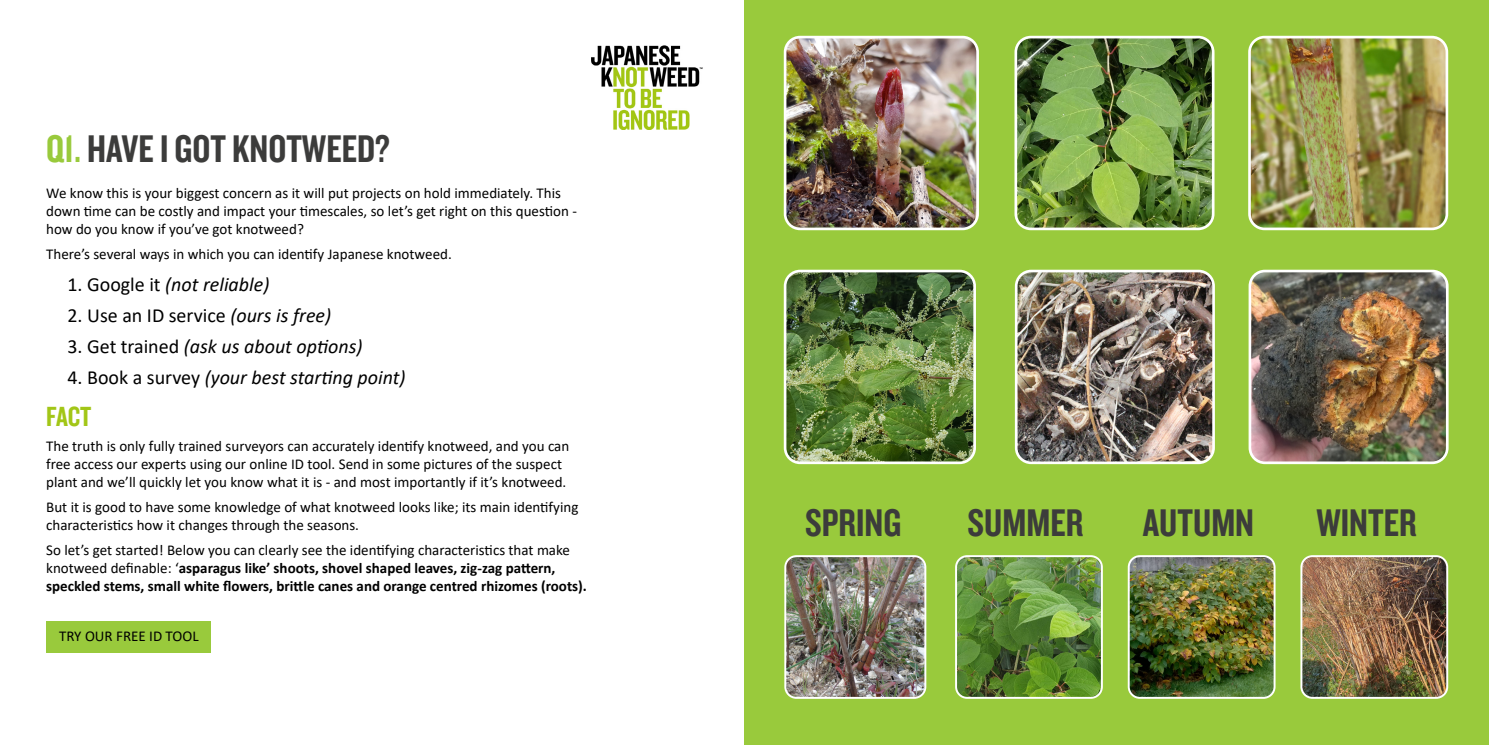
<style>
.page{position:relative;width:1489px;height:745px;background:#fff}
.page>*{position:absolute;margin:0;border:0;box-sizing:border-box;transform-origin:0 0}
.t1{font:40px "Knockout HTF49 Liteweight";color:#3c3c3b}
.t2{font:28.75px "Knockout HTF49 Liteweight";color:#a2c617}
.t3{font:italic 20px "Calibri";color:#000}
.t4{font:20px "Calibri";color:#000}
.t5{font:15px/18px "Calibri";color:#000}
.t6{font:700 15px/18px "Calibri";color:#000}
.s1{color:#99ca3c}
.s2{font-style:normal}
.s3{font-style:italic}
.s4{font-weight:400}
</style>
<div class="page">
<img style="left:591px;top:45px;width:112px;height:84px">
<div style="left:744px;top:0;width:744px;height:744px;background:#99ca3c"></div>
<img style="left:1252px;top:273px;width:194px;height:189px">
<div style="left:1248px;top:269px;width:200px;height:195px;border:3px solid #fff;border-radius:15px"></div>
<img style="left:1018px;top:273px;width:195px;height:189px">
<div style="left:1014px;top:269px;width:200px;height:195px;border:3px solid #fff;border-radius:15px"></div>
<img style="left:1252px;top:37px;width:194px;height:192px">
<div style="left:1248px;top:36px;width:199px;height:194px;border:3px solid #fff;border-radius:15px"></div>
<img style="left:1018px;top:38px;width:195px;height:190px">
<div style="left:1014px;top:36px;width:200px;height:194px;border:3px solid #fff;border-radius:15px"></div>
<img style="left:787px;top:37px;width:190px;height:192px">
<div style="left:783px;top:36px;width:195px;height:194px;border:3px solid #fff;border-radius:15px"></div>
<img style="left:787px;top:273px;width:187px;height:189px">
<div style="left:783px;top:269px;width:192px;height:195px;border:3px solid #fff;border-radius:15px"></div>
<div style="left:46px;top:620px;width:164px;height:32px;background:#99ca3c"></div>
<img style="left:1130px;top:555px;width:144px;height:142px">
<div style="left:1127px;top:555px;width:148px;height:143px;border:2px solid #fff;border-radius:11px"></div>
<img style="left:956px;top:555px;width:145px;height:142px">
<div style="left:955px;top:555px;width:147px;height:143px;border:2px solid #fff;border-radius:11px"></div>
<img style="left:785px;top:555px;width:140px;height:142px">
<div style="left:784px;top:555px;width:142px;height:143px;border:2px solid #fff;border-radius:11px"></div>
<img style="left:1301px;top:555px;width:145px;height:142px">
<div style="left:1300px;top:555px;width:147px;height:143px;border:2px solid #fff;border-radius:11px"></div>
<h1 class="t1" style="left:46px;top:128px;width:345px"><span class="s1">Q1.</span> HAVE I GOT KNOTWEED?</h1>
<p class="t5" style="left:46px;top:184px;width:532px">We know this is your biggest concern as it will put projects on hold immediately. This down time can be costly and impact your timescales, so let’s get right on this question - how do you know if you’ve got knotweed?</p>
<p class="t5" style="left:46px;top:245px;width:407px">There’s several ways in which you can identify Japanese knotweed.</p>
<h3 class="t3" style="left:67px;top:270px;width:203px"><span class="s2">1. Google it</span> (not reliable)</h3>
<h3 class="t4" style="left:67px;top:301px;width:265px">2. Use an ID service <span class="s3">(ours is free)</span></h3>
<h3 class="t3" style="left:67px;top:332px;width:296px"><span class="s2">3. Get trained</span> (ask us about options)</h3>
<h3 class="t3" style="left:67px;top:363px;width:340px"><span class="s2">4. Book a survey</span> (your best starting point)</h3>
<h2 class="t2" style="left:46px;top:401px;width:47px">FACT</h2>
<p class="t5" style="left:46px;top:436px;width:524px">The truth is only fully trained surveyors can accurately identify knotweed, and you can free access our experts using our online ID tool. Send in some pictures of the suspect plant and we’ll quickly let you know what it is - and most importantly if it’s knotweed.</p>
<p class="t5" style="left:46px;top:497px;width:533px">But it is good to have some knowledge of what knotweed looks like; its main identifying characteristics how it changes through the seasons.</p>
<p class="t6" style="left:46px;top:541px;width:542px"><span class="s4">So let’s get started! Below you can clearly see the identifying characteristics that make knotweed definable: ‘</span>asparagus like’ shoots, shovel shaped leaves, zig-zag pattern, speckled stems, small white flowers, brittle canes and orange centred rhizomes (roots).</p>
<p class="t5" style="left:59px;top:626px;width:141px">TRY OUR FREE ID TOOL</p>
<h1 class="t1" style="left:805px;top:502px;width:98px">SPRING</h1>
<h1 class="t1" style="left:967px;top:502px;width:117px">SUMMER</h1>
<h1 class="t1" style="left:1142px;top:502px;width:113px">AUTUMN</h1>
<h1 class="t1" style="left:1316px;top:502px;width:102px">WINTER</h1>
</div>
